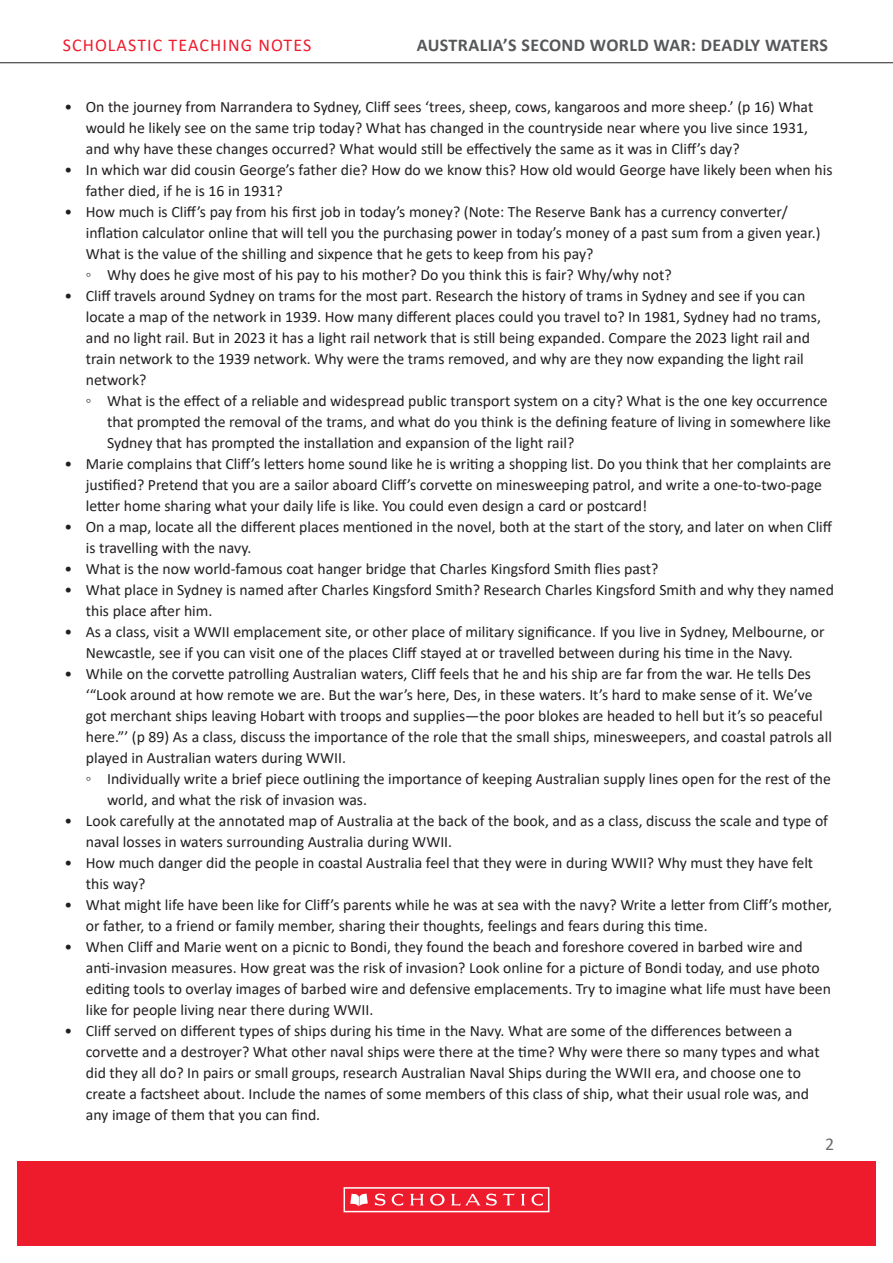
<style>
.page{position:relative;width:893px;height:1263px;background:#fff}
.page>*{position:absolute;margin:0;border:0;box-sizing:border-box;transform-origin:0 0}
.t1{font:700 18px "Calibri";letter-spacing:.02em;color:#57585a}
.t2{font:18px "Calibri";letter-spacing:.06em;color:#ee1b2d}
.t3{font:18px "Calibri";color:#6c6d70}
.t4{font:15.75px/21px "Calibri";color:#231f20}
</style>
<div class="page">
<div style="left:17px;top:1161px;width:859px;height:85px;background:#ee1b2d"></div>
<div style="left:344px;top:1187px;width:205px;height:25px;border:2px solid #fff"></div>
<svg style="left:350px;top:1193px;width:18px;height:13px"></svg>
<svg style="left:375px;top:1193px;width:28px;height:13px"></svg>
<svg style="left:410px;top:1194px;width:14px;height:11px"></svg>
<svg style="left:521px;top:1194px;width:4px;height:11px"></svg>
<svg style="left:531px;top:1193px;width:12px;height:13px"></svg>
<svg style="left:430px;top:1194px;width:15px;height:11px"></svg>
<svg style="left:451px;top:1193px;width:64px;height:13px"></svg>
<hr style="left:0;top:62px;width:893px;height:1px;background:#231f20">
<p class="t2" style="left:63px;top:32px;width:250px">SCHOLASTIC TEACHING NOTES</p>
<p class="t1" style="left:417px;top:32px;width:413px">AUSTRALIA’S SECOND WORLD WAR: DEADLY WATERS</p>
<p class="t4" style="left:86px;top:96px;width:729px;text-indent:-21px">• On the journey from Narrandera to Sydney, Cliff sees ‘trees, sheep, cows, kangaroos and more sheep.’ (p 16) What would he likely see on the same trip today? What has changed in the countryside near where you live since 1931, and why have these changes occurred? What would still be effectively the same as it was in Cliff’s day?</p>
<p class="t4" style="left:86px;top:159px;width:748px;text-indent:-21px">• In which war did cousin George’s father die? How do we know this? How old would George have likely been when his father died, if he is 16 in 1931?</p>
<p class="t4" style="left:86px;top:201px;width:736px;text-indent:-21px">• How much is Cliff’s pay from his first job in today’s money? (Note: The Reserve Bank has a currency converter/ inflation calculator online that will tell you the purchasing power in today’s money of a past sum from a given year.)<br>What is the value of the shilling and sixpence that he gets to keep from his pay?</p>
<p class="t4" style="left:86px;top:264px;width:587px">◦ Why does he give most of his pay to his mother? Do you think this is fair? Why/why not?</p>
<p class="t4" style="left:86px;top:285px;width:737px;text-indent:-21px">• Cliff travels around Sydney on trams for the most part. Research the history of trams in Sydney and see if you can locate a map of the network in 1939. How many different places could you travel to? In 1981, Sydney had no trams, and no light rail. But in 2023 it has a light rail network that is still being expanded. Compare the 2023 light rail and train network to the 1939 network. Why were the trams removed, and why are they now expanding the light rail network?</p>
<p class="t4" style="left:107px;top:390px;width:725px;text-indent:-21px">◦ What is the effect of a reliable and widespread public transport system on a city? What is the one key occurrence that prompted the removal of the trams, and what do you think is the defining feature of living in somewhere like<br>Sydney that has prompted the installation and expansion of the light rail?</p>
<p class="t4" style="left:86px;top:453px;width:747px;text-indent:-21px">• Marie complains that Cliff’s letters home sound like he is writing a shopping list. Do you think that her complaints are justified? Pretend that you are a sailor aboard Cliff’s corvette on minesweeping patrol, and write a one-to-two-page letter home sharing what your daily life is like. You could even design a card or postcard!</p>
<p class="t4" style="left:86px;top:516px;width:748px;text-indent:-21px">• On a map, locate all the different places mentioned in the novel, both at the start of the story, and later on when Cliff is travelling with the navy.</p>
<p class="t4" style="left:65px;top:558px;width:595px">• What is the now world-famous coat hanger bridge that Charles Kingsford Smith flies past?</p>
<p class="t4" style="left:86px;top:579px;width:750px;text-indent:-21px">• What place in Sydney is named after Charles Kingsford Smith? Research Charles Kingsford Smith and why they named this place after him.</p>
<p class="t4" style="left:86px;top:621px;width:740px;text-indent:-21px">• As a class, visit a WWII emplacement site, or other place of military significance. If you live in Sydney, Melbourne, or<br>Newcastle, see if you can visit one of the places Cliff stayed at or travelled between during his time in the Navy.</p>
<p class="t4" style="left:86px;top:663px;width:748px;text-indent:-21px">• While on the corvette patrolling Australian waters, Cliff feels that he and his ship are far from the war. He tells Des ‘“Look around at how remote we are. But the war’s here, Des, in these waters. It’s hard to make sense of it. We’ve got merchant ships leaving Hobart with troops and supplies—the poor blokes are headed to hell but it’s so peaceful here.”’ (p 89) As a class, discuss the importance of the role that the small ships, minesweepers, and coastal patrols all played in Australian waters during WWII.</p>
<p class="t4" style="left:107px;top:768px;width:725px;text-indent:-21px">◦ Individually write a brief piece outlining the importance of keeping Australian supply lines open for the rest of the world, and what the risk of invasion was.</p>
<p class="t4" style="left:86px;top:810px;width:744px;text-indent:-21px">• Look carefully at the annotated map of Australia at the back of the book, and as a class, discuss the scale and type of naval losses in waters surrounding Australia during WWII.</p>
<p class="t4" style="left:86px;top:852px;width:729px;text-indent:-21px">• How much danger did the people in coastal Australia feel that they were in during WWII? Why must they have felt this way?</p>
<p class="t4" style="left:86px;top:894px;width:748px;text-indent:-21px">• What might life have been like for Cliff’s parents while he was at sea with the navy? Write a letter from Cliff’s mother, or father, to a friend or family member, sharing their thoughts, feelings and fears during this time.</p>
<p class="t4" style="left:86px;top:936px;width:747px;text-indent:-21px">• When Cliff and Marie went on a picnic to Bondi, they found the beach and foreshore covered in barbed wire and anti-invasion measures. How great was the risk of invasion? Look online for a picture of Bondi today, and use photo editing tools to overlay images of barbed wire and defensive emplacements. Try to imagine what life must have been like for people living near there during WWII.</p>
<p class="t4" style="left:86px;top:1020px;width:735px;text-indent:-21px">• Cliff served on different types of ships during his time in the Navy. What are some of the differences between a corvette and a destroyer? What other naval ships were there at the time? Why were there so many types and what did they all do? In pairs or small groups, research Australian Naval Ships during the WWII era, and choose one to create a factsheet about. Include the names of some members of this class of ship, what their usual role was, and any image of them that you can find.</p>
<p class="t3" style="left:825px;top:1131px;width:11px">2</p>
</div>
